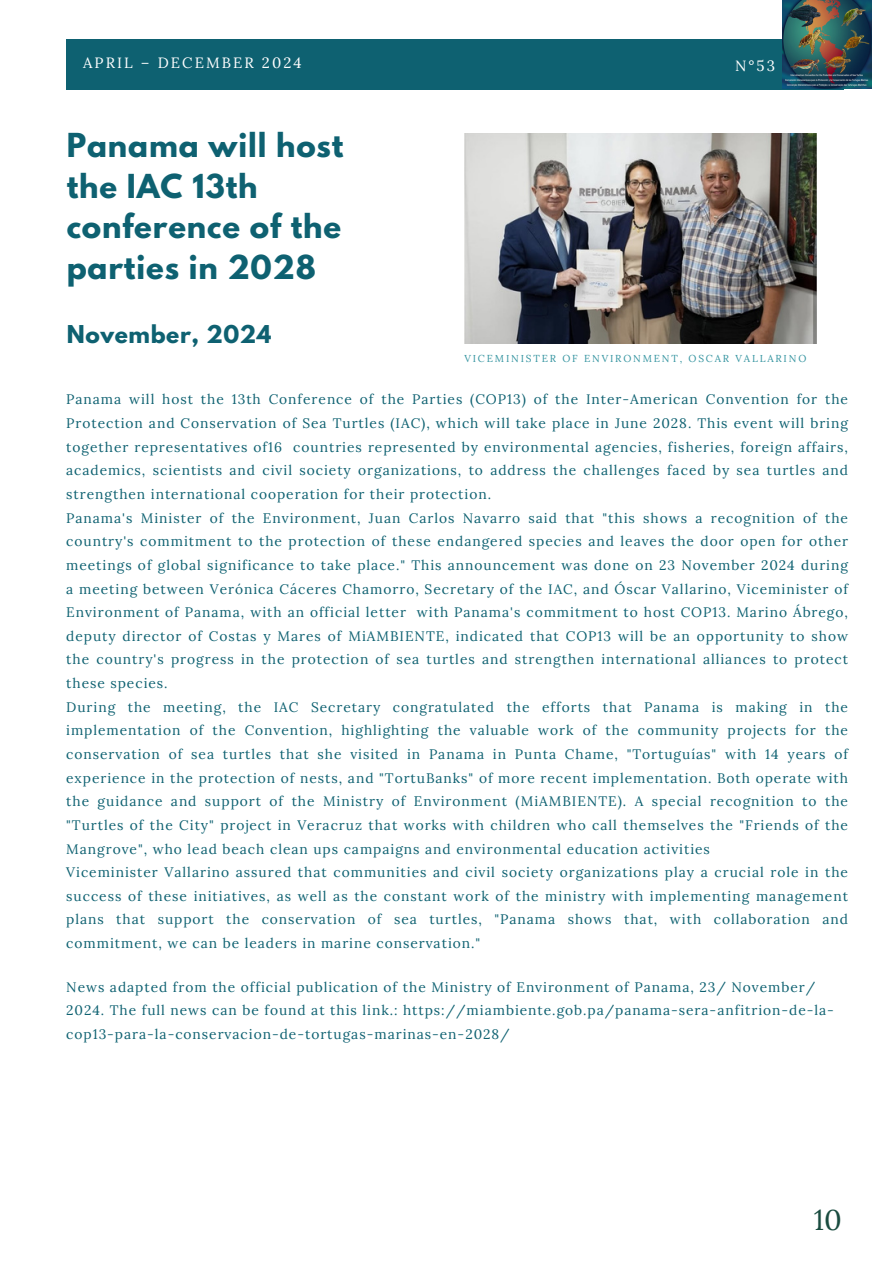
<style>
.page{position:relative;width:894px;height:1264px;background:#fff}
.page>*{position:absolute;margin:0;border:0;box-sizing:border-box;transform-origin:0 0}
.t1{font:700 29.25px/40.5px "League Spartan";letter-spacing:.03em;color:#0e6171}
.t2{font:28.5px "Lora";color:#1a4c40}
.t3{font:700 21.75px "League Spartan";letter-spacing:.03em;color:#0e6171}
.t4{font:14.85px "Lora";letter-spacing:.14em;color:#fff}
.t5{font:13.8px/23.7px "Lora";letter-spacing:.07em;color:#0e6171}
.t6{font:10.05px "Lora";letter-spacing:.18em;color:#3494a0}
</style>
<div class="page">
<img style="left:464px;top:133px;width:352px;height:210px">
<div style="left:66px;top:39px;width:776px;height:51px;background:#0e6171"></div>
<img style="left:782px;top:0;width:89px;height:89px">
<p class="t4" style="left:83px;top:53px;width:220px">APRIL – DECEMBER 2024</p>
<p class="t4" style="left:734px;top:56px;width:41px">N°53</p>
<h3 class="t1" style="left:67px;top:129px;width:278px">Panama will host the IAC 13th conference of the parties in 2028</h3>
<h1 class="t3" style="left:67px;top:323px;width:206px">November, 2024</h1>
<h2 class="t6" style="left:464px;top:351px;width:343px">VICEMINISTER OF ENVIRONMENT, OSCAR VALLARINO</h2>
<h3 class="t5" style="left:66px;top:387px;width:783px">Panama will host the 13th Conference of the Parties (COP13) of the Inter-American Convention for the Protection and Conservation of Sea Turtles (IAC), which will take place in June 2028. This event will bring together representatives of16 countries represented by environmental agencies, fisheries, foreign affairs, academics, scientists and civil society organizations, to address the challenges faced by sea turtles and strengthen international cooperation for their protection.<br>Panama's Minister of the Environment, Juan Carlos Navarro said that "this shows a recognition of the country's commitment to the protection of these endangered species and leaves the door open for other meetings of global significance to take place." This announcement was done on 23 November 2024 during a meeting between Verónica Cáceres Chamorro, Secretary of the IAC, and Óscar Vallarino, Viceminister of Environment of Panama, with an official letter with Panama's commitment to host COP13. Marino Ábrego, deputy director of Costas y Mares of MiAMBIENTE, indicated that COP13 will be an opportunity to show the country's progress in the protection of sea turtles and strengthen international alliances to protect these species.<br>During the meeting, the IAC Secretary congratulated the efforts that Panama is making in the implementation of the Convention, highlighting the valuable work of the community projects for the conservation of sea turtles that she visited in Panama in Punta Chame, "Tortuguías" with 14 years of experience in the protection of nests, and "TortuBanks" of more recent implementation. Both operate with the guidance and support of the Ministry of Environment (MiAMBIENTE). A special recognition to the "Turtles of the City" project in Veracruz that works with children who call themselves the "Friends of the Mangrove", who lead beach clean ups campaigns and environmental education activities<br>Viceminister Vallarino assured that communities and civil society organizations play a crucial role in the success of these initiatives, as well as the constant work of the ministry with implementing management plans that support the conservation of sea turtles, "Panama shows that, with collaboration and commitment, we can be leaders in marine conservation."</h3>
<p class="t5" style="left:66px;top:974px;width:769px">News adapted from the official publication of the Ministry of Environment of Panama, 23/ November/<br>2024. The full news can be found at this link.: https://miambiente.gob.pa/panama-sera-anfitrion-de-la&shy;cop13-para-la-conservacion-de-tortugas-marinas-en-2028/</p>
<p class="t2" style="left:813px;top:1201px;width:30px">10</p>
</div>
